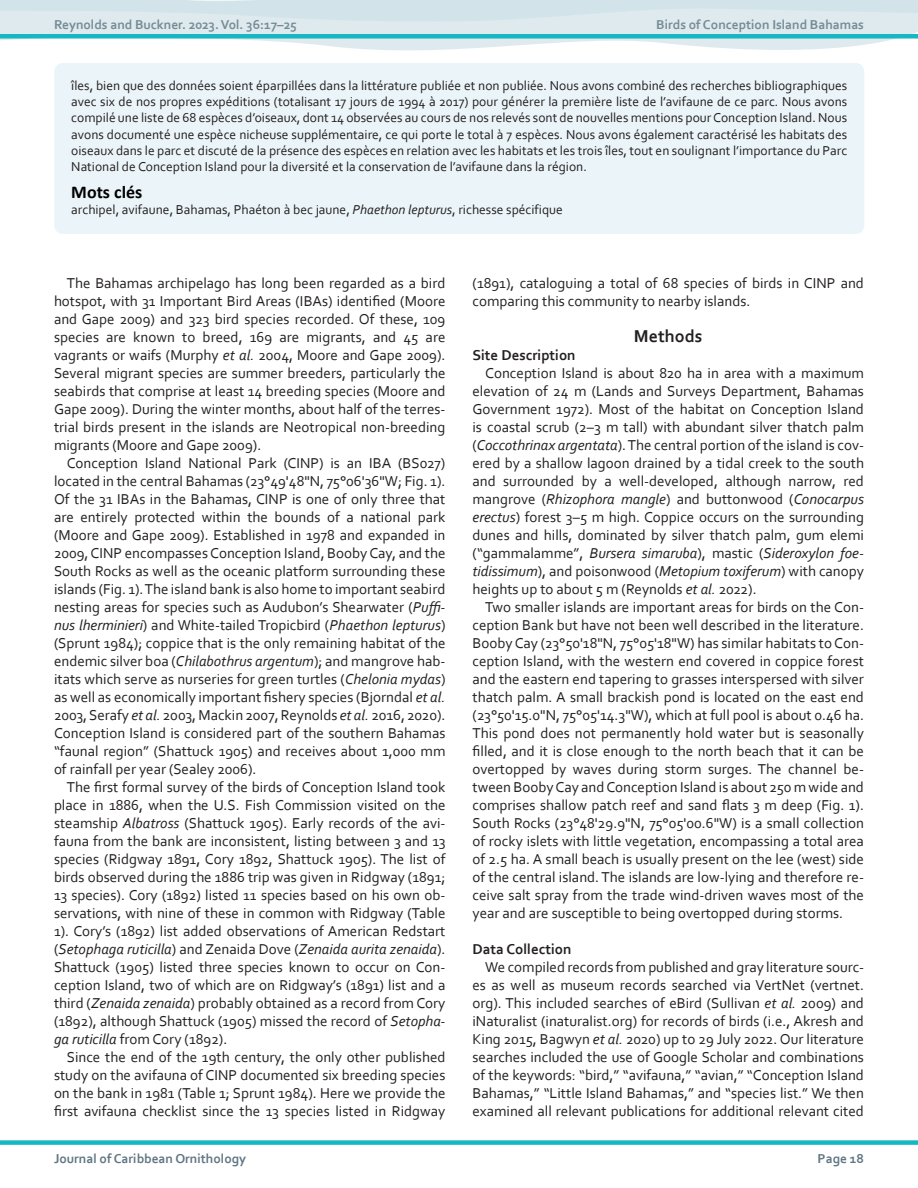
<style>
.page{position:relative;width:918px;height:1188px;background:#fff}
.page>*{position:absolute;margin:0;border:0;box-sizing:border-box;transform-origin:0 0}
.Pg_1_Keywords_Headin{font:700 18px "Calibri";color:#000}
.Body_Heading_1__H2{font:700 18px "Corbel";color:#231f20}
.main_body_text__P{font:15px/18px "Corbel";color:#231f20;text-align:justify}
.Body_Heading_2__H3{font:700 15px "Corbel";color:#231f20}
.Pg1_Abstract_Keyword{font:13.5px/16.2px "Corbel";color:#231f20;text-align:justify}
.t1{font:700 13.5px "Corbel";color:#758b95}
.t2{font:700 13.5px "Corbel";color:#5f7682}
.s1{font-style:italic}
</style>
<div class="page">
<svg style="left:0;top:0;width:918px;height:51px;fill:#deeaee"></svg>
<div style="left:0;top:1140px;width:918px;height:5px;background:#16b7c3"></div>
<div style="left:54px;top:63px;width:810px;height:171px;background:#ebf5f9;border-radius:9px"></div>
<div style="left:0;top:34px;width:918px;height:5px;background:#16b7c3"></div>
<p class="t1" style="left:54px;top:16px;width:244px">Reynolds and Buckner. 2023. Vol. 36:17–25</p>
<p class="t1" style="left:656px;top:16px;width:209px">Birds of Conception Island Bahamas</p>
<p class="Pg1_Abstract_Keyword" style="left:71px;top:77px;width:778px">îles, bien que des données soient éparpillées dans la littérature publiée et non publiée. Nous avons combiné des recherches bibliographiques avec six de nos propres expéditions (totalisant 17 jours de 1994 à 2017) pour générer la première liste de l’avifaune de ce parc. Nous avons compilé une liste de 68 espèces d’oiseaux, dont 14 observées au cours de nos relevés sont de nouvelles mentions pour Conception Island. Nous avons documenté une espèce nicheuse supplémentaire, ce qui porte le total à 7 espèces. Nous avons également caractérisé les habitats des oiseaux dans le parc et discuté de la présence des espèces en relation avec les habitats et les trois îles, tout en soulignant l’importance du Parc National de Conception Island pour la diversité et la conservation de l’avifaune dans la région.</p>
<h2 class="Pg_1_Keywords_Headin" style="left:71px;top:179px;width:73px">Mots clés</h2>
<p class="Pg1_Abstract_Keyword" style="left:71px;top:201px;width:493px">archipel, avifaune, Bahamas, Phaéton à bec jaune, <span class="s1">Phaethon lepturus</span>, richesse spécifique</p>
<p class="main_body_text__P" style="left:54px;top:274px;width:393px;text-indent:13px">The Bahamas archipelago has long been regarded as a bird hotspot, with 31 Important Bird Areas (IBAs) identified (Moore and Gape 2009) and 323 bird species recorded. Of these, 109 species are known to breed, 169 are migrants, and 45 are vagrants or waifs (Murphy <span class="s1">et al.</span> 2004, Moore and Gape 2009).<br>Several migrant species are summer breeders, particularly the seabirds that comprise at least 14 breeding species (Moore and Gape 2009). During the winter months, about half of the terres&shy;trial birds present in the islands are Neotropical non-breeding migrants (Moore and Gape 2009).</p>
<p class="main_body_text__P" style="left:54px;top:454px;width:393px;text-indent:13px">Conception Island National Park (CINP) is an IBA (BS027) located in the central Bahamas (23°49'48"N, 75°06'36"W; Fig. 1).<br>Of the 31 IBAs in the Bahamas, CINP is one of only three that are entirely protected within the bounds of a national park (Moore and Gape 2009). Established in 1978 and expanded in 2009, CINP encompasses Conception Island, Booby Cay, and the South Rocks as well as the oceanic platform surrounding these islands (Fig. 1). The island bank is also home to important seabird nesting areas for species such as Audubon’s Shearwater (<span class="s1">Puffi&shy;nus lherminieri</span>) and White-tailed Tropicbird (<span class="s1">Phaethon lepturus</span>) (Sprunt 1984); coppice that is the only remaining habitat of the endemic silver boa (<span class="s1">Chilabothrus argentum</span>); and mangrove hab&shy;itats which serve as nurseries for green turtles (<span class="s1">Chelonia mydas</span>) as well as economically important fishery species (Bjorndal <span class="s1">et al.<br></span>2003, Serafy <span class="s1">et al.</span> 2003, Mackin 2007, Reynolds <span class="s1">et al.</span> 2016, 2020).<br>Conception Island is considered part of the southern Bahamas “faunal region” (Shattuck 1905) and receives about 1,000 mm of rainfall per year (Sealey 2006).</p>
<p class="main_body_text__P" style="left:54px;top:778px;width:393px;text-indent:13px">The first formal survey of the birds of Conception Island took place in 1886, when the U.S. Fish Commission visited on the steamship <span class="s1">Albatross</span> (Shattuck 1905). Early records of the avi&shy;fauna from the bank are inconsistent, listing between 3 and 13 species (Ridgway 1891, Cory 1892, Shattuck 1905). The list of birds observed during the 1886 trip was given in Ridgway (1891; 13 species). Cory (1892) listed 11 species based on his own ob&shy;servations, with nine of these in common with Ridgway (Table 1). Cory’s (1892) list added observations of American Redstart (<span class="s1">Setophaga ruticilla</span>) and Zenaida Dove (<span class="s1">Zenaida aurita zenaida</span>).<br>Shattuck (1905) listed three species known to occur on Con&shy;ception Island, two of which are on Ridgway’s (1891) list and a third (<span class="s1">Zenaida zenaida</span>) probably obtained as a record from Cory (1892), although Shattuck (1905) missed the record of <span class="s1">Setopha&shy;ga ruticilla</span> from Cory (1892).</p>
<p class="main_body_text__P" style="left:54px;top:1048px;width:393px;text-indent:13px">Since the end of the 19th century, the only other published study on the avifauna of CINP documented six breeding species on the bank in 1981 (Table 1; Sprunt 1984). Here we provide the first avifauna checklist since the 13 species listed in Ridgway</p>
<p class="main_body_text__P" style="left:472px;top:274px;width:393px">(1891), cataloguing a total of 68 species of birds in CINP and comparing this community to nearby islands.</p>
<h2 class="Body_Heading_1__H2" style="left:634px;top:325px;width:70px">Methods</h2>
<h3 class="Body_Heading_2__H3" style="left:472px;top:346px;width:105px">Site Description</h3>
<p class="main_body_text__P" style="left:472px;top:364px;width:393px;text-indent:13px">Conception Island is about 820 ha in area with a maximum elevation of 24 m (Lands and Surveys Department, Bahamas Government 1972). Most of the habitat on Conception Island is coastal scrub (2–3 m tall) with abundant silver thatch palm (<span class="s1">Coccothrinax argentata</span>). The central portion of the island is cov&shy;ered by a shallow lagoon drained by a tidal creek to the south and surrounded by a well-developed, although narrow, red mangrove (<span class="s1">Rhizophora mangle</span>) and buttonwood (<span class="s1">Conocarpus erectus</span>) forest 3–5 m high. Coppice occurs on the surrounding dunes and hills, dominated by silver thatch palm, gum elemi (“gammalamme”, <span class="s1">Bursera simaruba</span>), mastic (<span class="s1">Sideroxylon foe&shy;tidissimum</span>), and poisonwood (<span class="s1">Metopium toxiferum</span>) with canopy heights up to about 5 m (Reynolds <span class="s1">et al.</span> 2022).</p>
<p class="main_body_text__P" style="left:472px;top:598px;width:393px;text-indent:13px">Two smaller islands are important areas for birds on the Con&shy;ception Bank but have not been well described in the literature.<br>Booby Cay (23°50'18"N, 75°05'18"W) has similar habitats to Con&shy;ception Island, with the western end covered in coppice forest and the eastern end tapering to grasses interspersed with silver thatch palm. A small brackish pond is located on the east end (23°50'15.0"N, 75°05'14.3"W), which at full pool is about 0.46 ha.<br>This pond does not permanently hold water but is seasonally filled, and it is close enough to the north beach that it can be overtopped by waves during storm surges. The channel be&shy;tween Booby Cay and Conception Island is about 250 m wide and comprises shallow patch reef and sand flats 3 m deep (Fig. 1).<br>South Rocks (23°48'29.9"N, 75°05'00.6"W) is a small collection of rocky islets with little vegetation, encompassing a total area of 2.5 ha. A small beach is usually present on the lee (west) side of the central island. The islands are low-lying and therefore re&shy;ceive salt spray from the trade wind-driven waves most of the year and are susceptible to being overtopped during storms.</p>
<h3 class="Body_Heading_2__H3" style="left:472px;top:940px;width:100px">Data Collection</h3>
<p class="main_body_text__P" style="left:472px;top:958px;width:393px;text-indent:13px">We compiled records from published and gray literature sourc&shy;es as well as museum records searched via VertNet (vertnet. org). This included searches of eBird (Sullivan <span class="s1">et al.</span> 2009) and iNaturalist (inaturalist.org) for records of birds (i.e., Akresh and King 2015, Bagwyn <span class="s1">et al.</span> 2020) up to 29 July 2022. Our literature searches included the use of Google Scholar and combinations of the keywords: “bird,” “avifauna,” “avian,” “Conception Island Bahamas,” “Little Island Bahamas,” and “species list.” We then examined all relevant publications for additional relevant cited</p>
<p class="t2" style="left:54px;top:1150px;width:194px">Journal of Caribbean Ornithology</p>
<p class="t2" style="left:818px;top:1150px;width:48px">Page 18</p>
</div>
